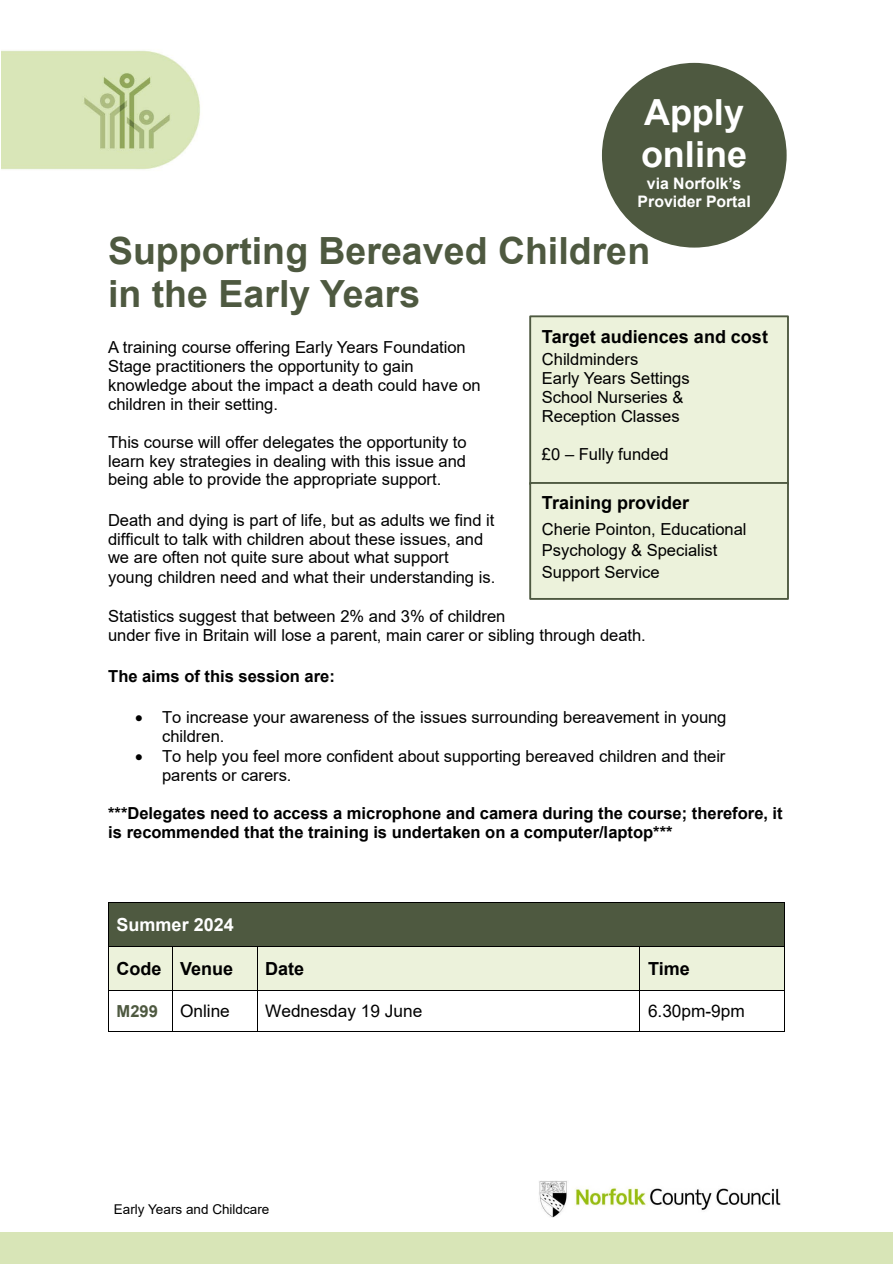
<style>
.page{position:relative;width:893px;height:1264px;background:#fff}
.page>*{position:absolute;margin:0;border:0;box-sizing:border-box;transform-origin:0 0}
.t1{font:700 37.5px "Arial";color:#4e5940}
.t2{font:700 36px/41.4px "Arial";color:#fff}
.t3{font:700 18px "Arial";color:#000}
.t4{font:700 18px "Arial";color:#fff}
.t5{font:17.25px "Arial";letter-spacing:-.005em;color:#000}
.t6{font:16.5px/18.9px "Arial";color:#000}
.t7{font:700 16.5px/18.9px "Arial";color:#000}
.t8{font:700 16.5px "Arial";color:#4e5940}
.t9{font:700 15.9px/18.1px "Arial";color:#fff;text-align:center}
.t10{font:13.5px "Arial";color:#000}
</style>
<div class="page">
<div style="left:0;top:1231px;width:892px;height:32px;background:#d8e5b7"></div>
<img style="left:2px;top:50px;width:785px;height:149px">
<img style="left:539px;top:1181px;width:242px;height:35px">
<div style="left:109px;top:902px;width:675px;height:44px;background:#4e5940"></div>
<hr style="left:109px;top:901px;width:675px;height:1px;background:#000">
<hr style="left:108px;top:902px;width:1px;height:44px;background:#000">
<hr style="left:784px;top:902px;width:1px;height:44px;background:#000">
<div style="left:109px;top:946px;width:63px;height:43px;background:#ecf2db"></div>
<div style="left:172px;top:946px;width:84px;height:43px;background:#ecf2db"></div>
<div style="left:257px;top:946px;width:382px;height:43px;background:#ecf2db"></div>
<div style="left:640px;top:946px;width:144px;height:43px;background:#ecf2db"></div>
<hr style="left:109px;top:946px;width:63px;height:1px;background:#000">
<hr style="left:172px;top:946px;width:84px;height:1px;background:#000">
<hr style="left:257px;top:946px;width:382px;height:1px;background:#000">
<hr style="left:640px;top:946px;width:144px;height:1px;background:#000">
<hr style="left:108px;top:946px;width:1px;height:43px;background:#000">
<hr style="left:172px;top:946px;width:1px;height:43px;background:#000">
<hr style="left:256px;top:946px;width:1px;height:43px;background:#000">
<hr style="left:639px;top:946px;width:1px;height:43px;background:#000">
<hr style="left:784px;top:946px;width:1px;height:43px;background:#000">
<hr style="left:109px;top:989px;width:63px;height:1px;background:#000">
<hr style="left:172px;top:989px;width:84px;height:1px;background:#000">
<hr style="left:257px;top:989px;width:382px;height:1px;background:#000">
<hr style="left:640px;top:989px;width:144px;height:1px;background:#000">
<hr style="left:108px;top:990px;width:1px;height:40px;background:#000">
<hr style="left:109px;top:1030px;width:63px;height:1px;background:#000">
<hr style="left:172px;top:990px;width:1px;height:40px;background:#000">
<hr style="left:172px;top:1030px;width:84px;height:1px;background:#000">
<hr style="left:256px;top:990px;width:1px;height:40px;background:#000">
<hr style="left:257px;top:1030px;width:382px;height:1px;background:#000">
<hr style="left:639px;top:990px;width:1px;height:40px;background:#000">
<hr style="left:640px;top:1030px;width:144px;height:1px;background:#000">
<hr style="left:784px;top:990px;width:1px;height:40px;background:#000">
<div style="left:529px;top:315px;width:259px;height:170px;background:#ecf2db;border:2px solid #4e5940"></div>
<div style="left:529px;top:482px;width:259px;height:117px;background:#ecf2db;border:2px solid #4e5940"></div>
<div style="left:602px;top:63px;width:184px;height:184px;background:#4e5940;border-radius:50%"></div>
<p class="t2" style="left:641px;top:92px;width:108px">Apply online</p>
<p class="t9" style="left:637px;top:174px;width:115px">via Norfolk’s<br>Provider Portal</p>
<p class="t1" style="left:108px;top:224px;width:543px">Supporting Bereaved Children</p>
<p class="t1" style="left:108px;top:268px;width:313px">in the Early Years</p>
<p class="t6" style="left:108px;top:337px;width:374px">A training course offering Early Years Foundation Stage practitioners the opportunity to gain knowledge about the impact a death could have on children in their setting.</p>
<p class="t6" style="left:108px;top:432px;width:360px;text-align:justify">This course will offer delegates the opportunity to learn key strategies in dealing with this issue and being able to provide the appropriate support.</p>
<p class="t6" style="left:108px;top:510px;width:388px">Death and dying is part of life, but as adults we find it difficult to talk with children about these issues, and we are often not quite sure about what support young children need and what their understanding is.</p>
<p class="t6" style="left:108px;top:607px;width:399px">Statistics suggest that between 2% and 3% of children</p>
<p class="t6" style="left:108px;top:626px;width:539px">under five in Britain will lose a parent, main carer or sibling through death.</p>
<p class="t7" style="left:108px;top:666px;width:228px">The aims of this session are:</p>
<p class="t6" style="left:162px;top:707px;width:566px;text-indent:-27px">• To increase your awareness of the issues surrounding bereavement in young children.</p>
<p class="t6" style="left:162px;top:746px;width:564px;text-indent:-27px">• To help you feel more confident about supporting bereaved children and their parents or carers.</p>
<p class="t7" style="left:108px;top:803px;width:676px">***Delegates need to access a microphone and camera during the course; therefore, it is recommended that the training is undertaken on a computer/laptop***</p>
<p class="t3" style="left:542px;top:323px;width:227px">Target audiences and cost</p>
<p class="t6" style="left:542px;top:349px;width:98px">Childminders</p>
<p class="t6" style="left:542px;top:368px;width:149px">Early Years Settings</p>
<p class="t6" style="left:542px;top:387px;width:143px">School Nurseries &amp;</p>
<p class="t6" style="left:542px;top:406px;width:139px">Reception Classes</p>
<p class="t6" style="left:542px;top:444px;width:128px">£0 – Fully funded</p>
<p class="t3" style="left:542px;top:490px;width:149px">Training provider</p>
<p class="t6" style="left:542px;top:517px;width:206px;line-height:21.9px">Cherie Pointon, Educational<br>Psychology &amp; Specialist<br>Support Service</p>
<p class="t4" style="left:116px;top:911px;width:119px">Summer 2024</p>
<p class="t3" style="left:116px;top:955px;width:46px">Code</p>
<p class="t3" style="left:180px;top:955px;width:55px">Venue</p>
<p class="t3" style="left:265px;top:955px;width:40px">Date</p>
<p class="t3" style="left:648px;top:955px;width:43px">Time</p>
<p class="t8" style="left:116px;top:999px;width:43px">M299</p>
<p class="t5" style="left:180px;top:999px;width:51px">Online</p>
<p class="t5" style="left:265px;top:999px;width:159px">Wednesday 19 June</p>
<p class="t5" style="left:648px;top:999px;width:98px">6.30pm-9pm</p>
<p class="t10" style="left:114px;top:1199px;width:157px">Early Years and Childcare</p>
</div>
